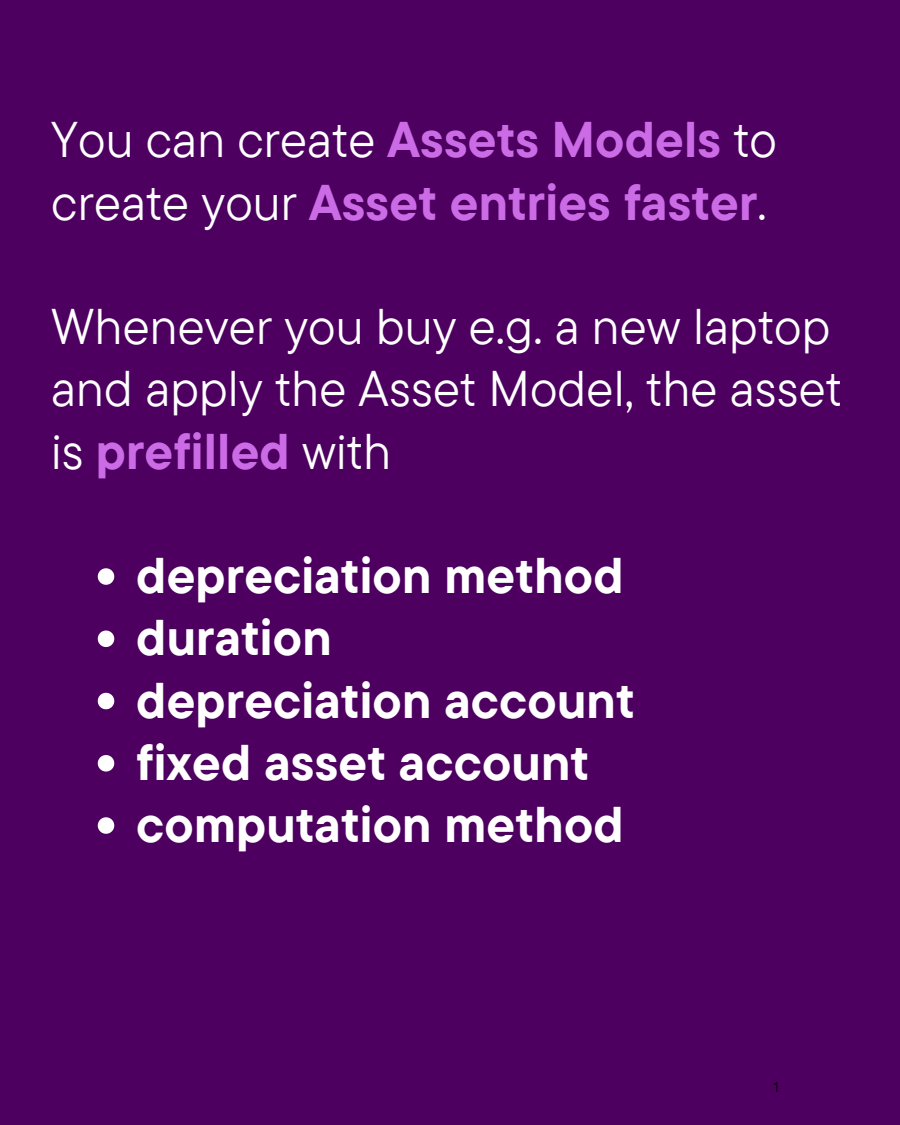
<style>
.page{position:relative;width:900px;height:1125px;background:#4d0060}
.page>*{position:absolute;margin:0;border:0;box-sizing:border-box;transform-origin:0 0}
.t1{font:700 50px/62.2px "TT Commons Pro";letter-spacing:.005em;color:#fff}
.t2{font:50px/62.2px "TT Commons Pro";letter-spacing:.005em;color:#fff}
.t3{font:700 50px/62.2px "TT Commons Pro";letter-spacing:.005em;color:#cb6ce6}
.t4{font:13.4px "Open Sans";color:#000}
.s1{font-weight:400;color:#fff}
.s2{font-weight:700;color:#cb6ce6}
</style>
<div class="page">
<svg style="left:98px;top:568px;width:16px;height:17px"></svg>
<svg style="left:98px;top:631px;width:16px;height:16px"></svg>
<svg style="left:98px;top:693px;width:16px;height:16px"></svg>
<svg style="left:98px;top:755px;width:16px;height:17px"></svg>
<svg style="left:98px;top:817px;width:16px;height:17px"></svg>
<p class="t3" style="left:51px;top:107px;width:727px"><span class="s1">You can create</span> Assets Models <span class="s1">to create your</span> Asset entries faster<span class="s1">.</span></p>
<p class="t2" style="left:51px;top:294px;width:792px">Whenever you buy e.g. a new laptop and apply the Asset Model, the asset is <span class="s2">prefilled</span> with</p>
<p class="t1" style="left:136px;top:543px;width:500px">depreciation method duration depreciation account fixed asset account computation method</p>
<p class="t4" style="left:773px;top:1078px;width:9px">1</p>
</div>
